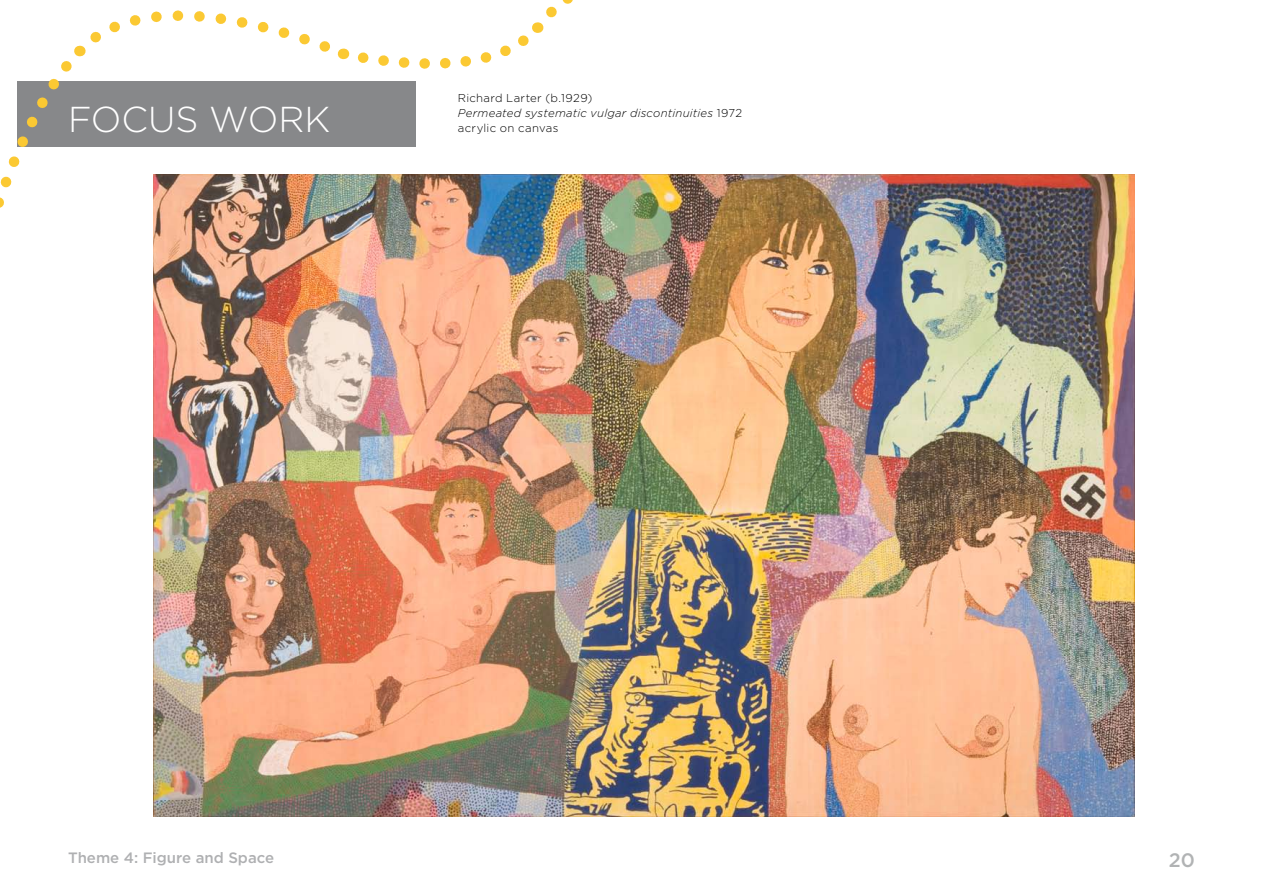
<style>
.page{position:relative;width:1263px;height:893px;background:#fff}
.page>*{position:absolute;margin:0;border:0;box-sizing:border-box;transform-origin:0 0}
.t1{font:300 36px "Gotham";color:#fff}
.t2{font:500 19.5px "Gotham";color:#b1b3b4}
.t3{font:500 15px "Gotham";color:#afb0b2}
.t4{font:300 11.4px/15px "Gotham";letter-spacing:.03em;color:#000}
.s1{font-style:italic}
</style>
<div class="page">
<img style="left:153px;top:174px;width:981px;height:642px">
<img style="left:0;top:0;width:647px;height:292px">
<h1 class="t1" style="left:68px;top:99px;width:235px">Focus work</h1>
<p class="t4" style="left:458px;top:90px;width:286px">Richard Larter (b.1929)<br><span class="s1">Permeated systematic vulgar discontinuities</span> 1972 acrylic on canvas</p>
<h3 class="t3" style="left:68px;top:849px;width:208px">Theme 4: Figure and Space</h3>
<h2 class="t2" style="left:1169px;top:849px;width:28px">20</h2>
</div>
